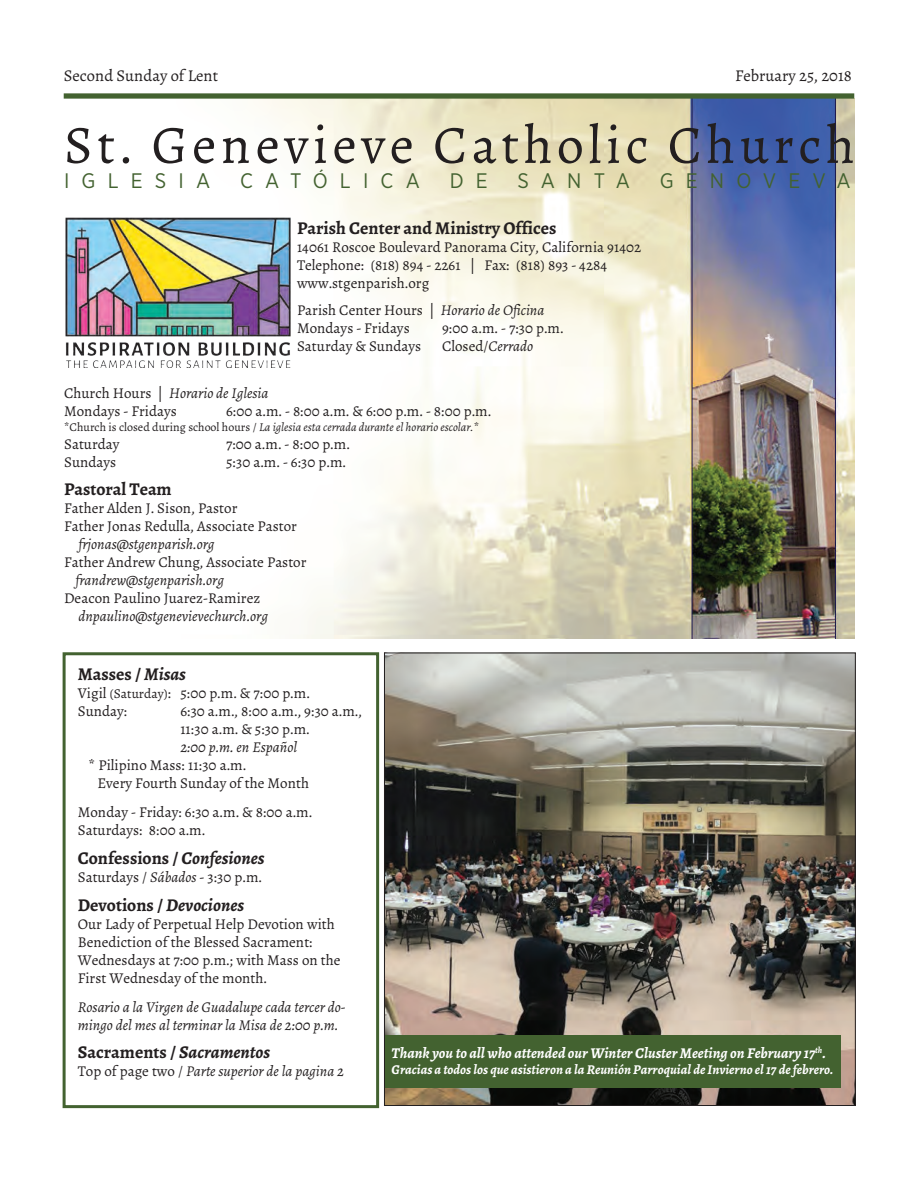
<style>
.page{position:relative;width:918px;height:1188px;background:#fff}
.page>*{position:absolute;margin:0;border:0;box-sizing:border-box;transform-origin:0 0}
.t1{font:54px "Alegreya";letter-spacing:.085em;color:#231f20}
.t2{font:21px "Gotham Narrow";letter-spacing:.58em;color:#436230}
.t3{font:700 18px "Alegreya";color:#231f20}
.t4{font:16.5px "Alegreya";color:#231f20}
.t5{font:15px/18px "Alegreya";color:#231f20}
.t6{font:italic 15px/18px "Alegreya";color:#231f20}
.t7{font:italic 700 15px "Alegreya";color:#fff}
.t8{font:italic 700 13.5px "Alegreya";color:#fff}
.t9{font:italic 12px "Alegreya";color:#231f20}
.s1{font-style:italic}
.s2{font-style:normal}
.s3{font-size:13.5px}
</style>
<div class="page">
<img style="left:386px;top:655px;width:468px;height:449px">
<img style="left:68px;top:99px;width:787px;height:540px">
<div style="left:64px;top:93px;width:790px;height:6px;background:#436230"></div>
<div style="left:63px;top:652px;width:316px;height:456px;border:3px solid #436230"></div>
<img style="left:65px;top:216px;width:226px;height:151px">
<div style="left:385px;top:1036px;width:455px;height:52px;background:#436230"></div>
<p class="t4" style="left:64px;top:66px;width:156px">Second Sunday of Lent</p>
<p class="t4" style="left:735px;top:66px;width:118px">February 25, 2018</p>
<h1 class="t1" style="left:64px;top:112px;width:792px">St. Genevieve Catholic Church</h1>
<h2 class="t2" style="left:64px;top:168px;width:148px">IGLESIA</h2>
<h2 class="t2" style="left:240px;top:168px;width:181px">CATÓLICA</h2>
<h2 class="t2" style="left:450px;top:168px;width:40px">D E</h2>
<h2 class="t2" style="left:518px;top:168px;width:114px">SANTA</h2>
<h2 class="t2" style="left:660px;top:168px;width:192px">GENOVEVA</h2>
<p class="t3" style="left:297px;top:217px;width:261px">Parish Center and Ministry Offices</p>
<p class="t5" style="left:297px;top:238px;width:346px">14061 Roscoe Boulevard Panorama City, California 91402<br>Telephone: (818) 894 - 2261 | Fax: (818) 893 - 4284 www.stgenparish.org</p>
<p class="t5" style="left:297px;top:301px;width:249px">Parish Center Hours | <span class="s1">Horario de Oficina<br></span>Mondays - Fridays</p>
<p class="t5" style="left:442px;top:319px;width:123px">9:00 a.m. - 7:30 p.m.</p>
<p class="t5" style="left:297px;top:337px;width:126px">Saturday &amp; Sundays</p>
<p class="t5" style="left:442px;top:337px;width:93px">Closed/<span class="s1">Cerrado</span></p>
<p class="t5" style="left:64px;top:384px;width:206px">Church Hours | <span class="s1">Horario de Iglesia<br></span>Mondays - Fridays</p>
<p class="t5" style="left:226px;top:402px;width:267px">6:00 a.m. - 8:00 a.m. &amp; 6:00 p.m. - 8:00 p.m.</p>
<p class="t9" style="left:64px;top:419px;width:416px"><span class="s2">*Church is closed during school hours /</span> La iglesia esta cerrada durante el horario escolar.*</p>
<p class="t5" style="left:64px;top:435px;width:57px">Saturday</p>
<p class="t5" style="left:226px;top:435px;width:125px">7:00 a.m. - 8:00 p.m.</p>
<p class="t5" style="left:64px;top:453px;width:54px">Sundays</p>
<p class="t5" style="left:226px;top:453px;width:121px">5:30 a.m. - 6:30 p.m.</p>
<p class="t3" style="left:64px;top:478px;width:109px">Pastoral Team</p>
<p class="t5" style="left:64px;top:499px;width:234px">Father Alden J. Sison, Pastor<br>Father Jonas Redulla, Associate Pastor</p>
<p class="t6" style="left:78px;top:535px;width:138px">frjonas@stgenparish.org</p>
<p class="t5" style="left:64px;top:553px;width:244px">Father Andrew Chung, Associate Pastor</p>
<p class="t6" style="left:76px;top:571px;width:150px">frandrew@stgenparish.org</p>
<p class="t5" style="left:64px;top:589px;width:198px">Deacon Paulino Juarez-Ramirez</p>
<p class="t6" style="left:78px;top:607px;width:191px">dnpaulino@stgenevievechurch.org</p>
<p class="t3" style="left:78px;top:663px;width:110px">Masses / <span class="s1">Misas</span></p>
<p class="t5" style="left:78px;top:684px;width:234px">Vigil <span class="s3">(Saturday)</span>: 5:00 p.m. &amp; 7:00 p.m.<br>Sunday:</p>
<p class="t5" style="left:180px;top:702px;width:183px">6:30 a.m., 8:00 a.m., 9:30 a.m.,<br>11:30 a.m. &amp; 5:30 p.m.</p>
<p class="t6" style="left:180px;top:738px;width:118px">2:00 p.m. en Español</p>
<p class="t5" style="left:97px;top:756px;width:213px;text-indent:-9px">* Pilipino Mass: 11:30 a.m.<br>Every Fourth Sunday of the Month</p>
<p class="t5" style="left:78px;top:803px;width:236px">Monday - Friday: 6:30 a.m. &amp; 8:00 a.m.<br>Saturdays: 8:00 a.m.</p>
<p class="t3" style="left:78px;top:846px;width:188px">Confessions / <span class="s1">Confesiones</span></p>
<p class="t5" style="left:78px;top:868px;width:186px">Saturdays / <span class="s1">Sábados</span> - 3:30 p.m.</p>
<p class="t3" style="left:78px;top:893px;width:168px">Devotions / <span class="s1">Devociones</span></p>
<p class="t5" style="left:78px;top:915px;width:264px">Our Lady of Perpetual Help Devotion with Benediction of the Blessed Sacrament:<br>Wednesdays at 7:00 p.m.; with Mass on the First Wednesday of the month.</p>
<p class="t6" style="left:78px;top:998px;width:269px">Rosario a la Virgen de Guadalupe cada tercer do&shy;mingo del mes al terminar la Misa de 2:00 p.m.</p>
<p class="t3" style="left:78px;top:1041px;width:194px">Sacraments / <span class="s1">Sacramentos</span></p>
<p class="t6" style="left:78px;top:1062px;width:268px"><span class="s2">Top of page two /</span> Parte superior de la pagina 2</p>
<p class="t7" style="left:392px;top:1043px;width:436px">Thank you to all who attended our Winter Cluster Meeting on February 17<sup>th</sup>.</p>
<p class="t8" style="left:392px;top:1061px;width:443px">Gracias a todos los que asistieron a la Reunión Parroquial de Invierno el 17 de febrero.</p>
</div>
